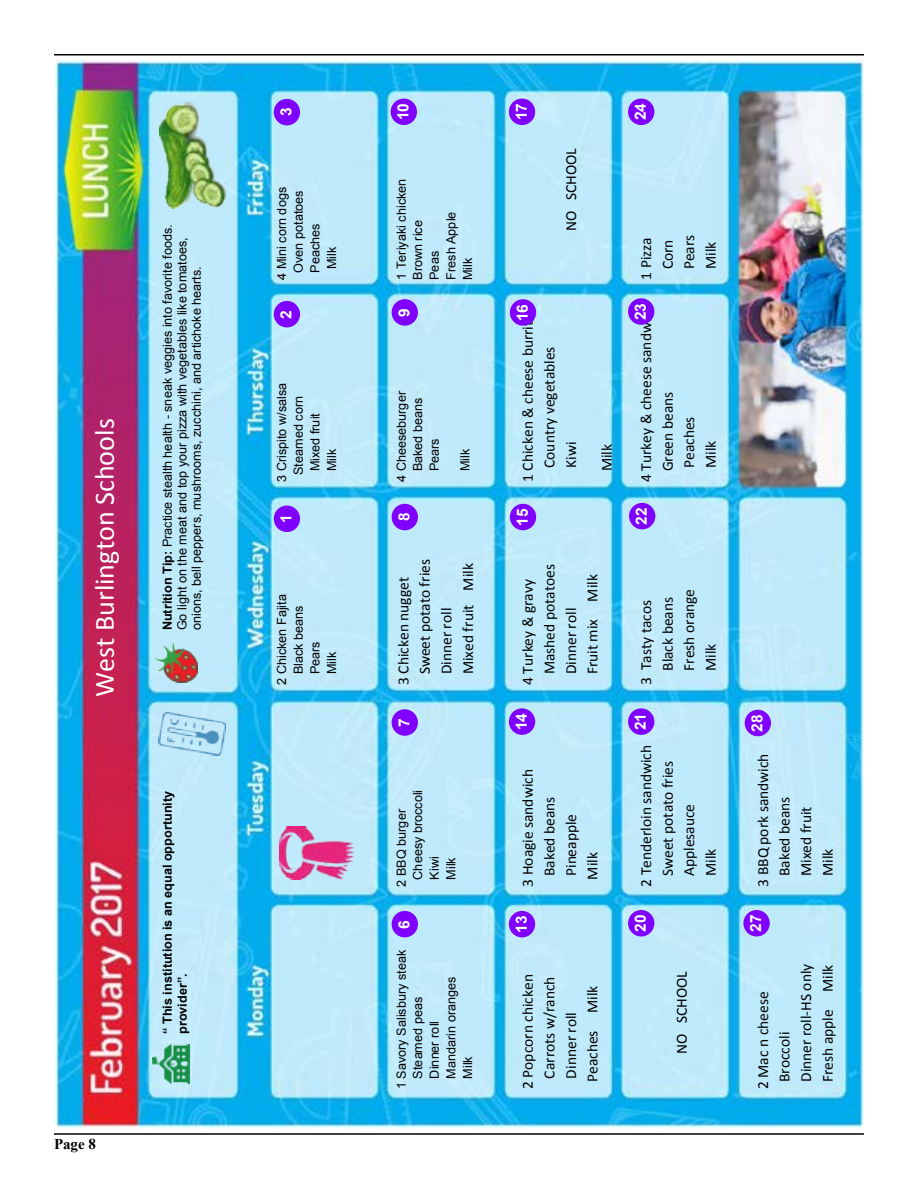
<style>
.page{position:relative;width:918px;height:1188px;background:#fff}
.page>*{position:absolute;margin:0;border:0;box-sizing:border-box;transform-origin:0 0}
.t1{font:27.9px "Calibri";color:#fff}
.t2{font:15.45px/21.6px "Calibri";color:#000}
.t3{font:700 15.45px "Arial";color:#fff}
.t4{font:700 15px "Times New Roman";color:#000}
.t5{font:12.6px/16.6px "Arial";letter-spacing:.005em;color:#000}
.t6{font:700 12.6px/14.9px "Arial";color:#000}
.s1{font-weight:700}
</style>
<div class="page">
<hr style="left:54px;top:1133px;width:810px;height:2px;background:#000">
<hr style="left:54px;top:54px;width:810px;height:2px;background:#000">
<img style="left:55px;top:59px;width:809px;height:1070px">
<img style="left:155px;top:643px;width:42px;height:40px">
<div style="left:274px;top:99px;width:26px;height:26px;background:#8000ff;border-radius:50%"></div>
<div style="left:392px;top:504px;width:26px;height:26px;background:#8000ff;border-radius:50%"></div>
<div style="left:392px;top:299px;width:26px;height:27px;background:#8000ff;border-radius:50%"></div>
<div style="left:391px;top:99px;width:26px;height:26px;background:#8000ff;border-radius:50%"></div>
<div style="left:392px;top:911px;width:26px;height:26px;background:#8000ff;border-radius:50%"></div>
<div style="left:392px;top:709px;width:26px;height:27px;background:#8000ff;border-radius:50%"></div>
<div style="left:510px;top:504px;width:26px;height:26px;background:#8000ff;border-radius:50%"></div>
<div style="left:510px;top:299px;width:26px;height:27px;background:#8000ff;border-radius:50%"></div>
<div style="left:509px;top:99px;width:26px;height:26px;background:#8000ff;border-radius:50%"></div>
<div style="left:509px;top:911px;width:26px;height:26px;background:#8000ff;border-radius:50%"></div>
<div style="left:509px;top:708px;width:26px;height:27px;background:#8000ff;border-radius:50%"></div>
<div style="left:629px;top:503px;width:26px;height:26px;background:#8000ff;border-radius:50%"></div>
<div style="left:628px;top:298px;width:26px;height:27px;background:#8000ff;border-radius:50%"></div>
<div style="left:628px;top:99px;width:26px;height:26px;background:#8000ff;border-radius:50%"></div>
<div style="left:628px;top:910px;width:26px;height:26px;background:#8000ff;border-radius:50%"></div>
<div style="left:628px;top:708px;width:26px;height:27px;background:#8000ff;border-radius:50%"></div>
<div style="left:743px;top:910px;width:27px;height:26px;background:#8000ff;border-radius:50%"></div>
<div style="left:274px;top:506px;width:26px;height:26px;background:#8000ff;border-radius:50%"></div>
<div style="left:274px;top:301px;width:26px;height:26px;background:#8000ff;border-radius:50%"></div>
<img style="left:152px;top:1044px;width:37px;height:40px">
<img style="left:159px;top:103px;width:67px;height:105px">
<img style="left:279px;top:827px;width:75px;height:52px">
<img style="left:159px;top:713px;width:67px;height:43px">
<div style="left:745px;top:710px;width:26px;height:26px;background:#8000ff;border-radius:50%"></div>
<h1 class="t1" style="left:87px;top:697px;width:280px;rotate:-90deg">West Burlington Schools</h1>
<p class="t4" style="left:54px;top:1133px;width:44px">Page 8</p>
<p class="t5" style="left:160px;top:630px;width:408px;line-height:14.4px;rotate:-90deg"><span class="s1">Nutrition Tip:</span> Practice stealth health - sneak veggies into favorite foods.<br>Go light on the meat and top your pizza with vegetables like tomatoes, onions, bell peppers, mushrooms, zucchini, and artichoke hearts.</p>
<p class="t6" style="left:160px;top:1034px;width:245px;rotate:-90deg">“ This institution is an equal opportunity provider”.</p>
<p class="t3" style="left:276px;top:116px;width:10px;rotate:-90deg">3</p>
<p class="t5" style="left:274px;top:273px;width:87px;text-indent:-7px;rotate:-90deg">4 Mini corn dogs<br>Oven potatoes<br>Peaches<br>Milk</p>
<p class="t3" style="left:276px;top:319px;width:10px;rotate:-90deg">2</p>
<p class="t5" style="left:274px;top:475px;width:94px;text-indent:-7px;rotate:-90deg">3 Crispito w/salsa<br>Steamed corn<br>Mixed fruit<br>Milk</p>
<p class="t3" style="left:276px;top:523px;width:10px;rotate:-90deg">1</p>
<p class="t5" style="left:274px;top:674px;width:82px;text-indent:-11px;rotate:-90deg">2 Chicken Fajita<br>Black beans<br>Pears<br>Milk</p>
<p class="t3" style="left:393px;top:120px;width:19px;rotate:-90deg">10</p>
<p class="t5" style="left:393px;top:280px;width:103px;rotate:-90deg">1 Teriyaki chicken<br>Brown rice<br>Peas<br>Fresh Apple<br>Milk</p>
<p class="t3" style="left:394px;top:317px;width:10px;rotate:-90deg">9</p>
<p class="t5" style="left:393px;top:471px;width:82px;text-indent:-11px;rotate:-90deg">4 Cheeseburger<br>Baked beans<br>Pears</p>
<p class="t3" style="left:394px;top:521px;width:10px;rotate:-90deg">8</p>
<p class="t5" style="left:457px;top:471px;width:24px;rotate:-90deg">Milk</p>
<p class="t2" style="left:393px;top:674px;width:117px;text-indent:-11px;rotate:-90deg">3 Chicken nugget<br>Sweet potato fries<br>Dinner roll<br>Mixed fruit Milk</p>
<p class="t3" style="left:394px;top:727px;width:10px;rotate:-90deg">7</p>
<p class="t5" style="left:393px;top:880px;width:91px;text-indent:-7px;rotate:-90deg">2 BBQ burger<br>Cheesy broccoli<br>Kiwi<br>Milk</p>
<p class="t3" style="left:394px;top:929px;width:10px;rotate:-90deg">6</p>
<p class="t5" style="left:393px;top:1079px;width:130px;text-indent:-11px;rotate:-90deg">1 Savory Salisbury steak<br>Steamed peas<br>Dinner roll<br>Mandarin oranges<br>Milk</p>
<p class="t3" style="left:511px;top:120px;width:19px;rotate:-90deg">17</p>
<p class="t2" style="left:560px;top:231px;width:84px;rotate:-90deg">NO SCHOOL</p>
<p class="t3" style="left:512px;top:321px;width:19px;rotate:-90deg">16</p>
<p class="t2" style="left:517px;top:468px;width:157px;text-indent:-14px;rotate:-90deg">1 Chicken &amp; cheese burrito<br>Country vegetables<br>Kiwi</p>
<p class="t3" style="left:512px;top:526px;width:19px;rotate:-90deg">15</p>
<p class="t2" style="left:596px;top:471px;width:29px;rotate:-90deg">Milk</p>
<p class="t2" style="left:517px;top:674px;width:112px;text-indent:-11px;rotate:-90deg">4 Turkey &amp; gravy<br>Mashed potatoes<br>Dinner roll<br>Fruit mix Milk</p>
<p class="t3" style="left:511px;top:730px;width:19px;rotate:-90deg">14</p>
<p class="t2" style="left:517px;top:880px;width:112px;text-indent:-7px;rotate:-90deg">3 Hoagie sandwich<br>Baked beans<br>Pineapple<br>Milk</p>
<p class="t3" style="left:511px;top:933px;width:19px;rotate:-90deg">13</p>
<p class="t2" style="left:517px;top:1082px;width:109px;text-indent:-7px;rotate:-90deg">2 Popcorn chicken<br>Carrots w/ranch<br>Dinner roll<br>Peaches Milk</p>
<p class="t3" style="left:630px;top:120px;width:19px;rotate:-90deg">24</p>
<p class="t2" style="left:635px;top:269px;width:36px;text-indent:-11px;rotate:-90deg">1 Pizza<br>Corn<br>Pears<br>Milk</p>
<p class="t3" style="left:630px;top:320px;width:19px;rotate:-90deg">23</p>
<p class="t2" style="left:635px;top:471px;width:169px;text-indent:-11px;rotate:-90deg">4 Turkey &amp; cheese sandwich<br>Green beans<br>Peaches<br>Milk</p>
<p class="t3" style="left:631px;top:525px;width:19px;rotate:-90deg">22</p>
<p class="t2" style="left:635px;top:671px;width:83px;text-indent:-14px;rotate:-90deg">3 Tasty tacos<br>Black beans<br>Fresh orange<br>Milk</p>
<p class="t3" style="left:630px;top:730px;width:19px;rotate:-90deg">21</p>
<p class="t2" style="left:635px;top:876px;width:133px;text-indent:-11px;rotate:-90deg">2 Tenderloin sandwich<br>Sweet potato fries<br>Applesauce<br>Milk</p>
<p class="t3" style="left:630px;top:932px;width:19px;rotate:-90deg">20</p>
<p class="t2" style="left:671px;top:1054px;width:84px;rotate:-90deg">NO SCHOOL</p>
<p class="t3" style="left:747px;top:732px;width:19px;rotate:-90deg">28</p>
<p class="t2" style="left:752px;top:876px;width:124px;text-indent:-11px;rotate:-90deg">3 BBQ pork sandwich<br>Baked beans<br>Mixed fruit<br>Milk</p>
<p class="t3" style="left:746px;top:932px;width:19px;rotate:-90deg">27</p>
<p class="t2" style="left:752px;top:1082px;width:120px;text-indent:-7px;rotate:-90deg">2 Mac n cheese<br>Broccoli<br>Dinner roll-HS only<br>Fresh apple Milk</p>
</div>
